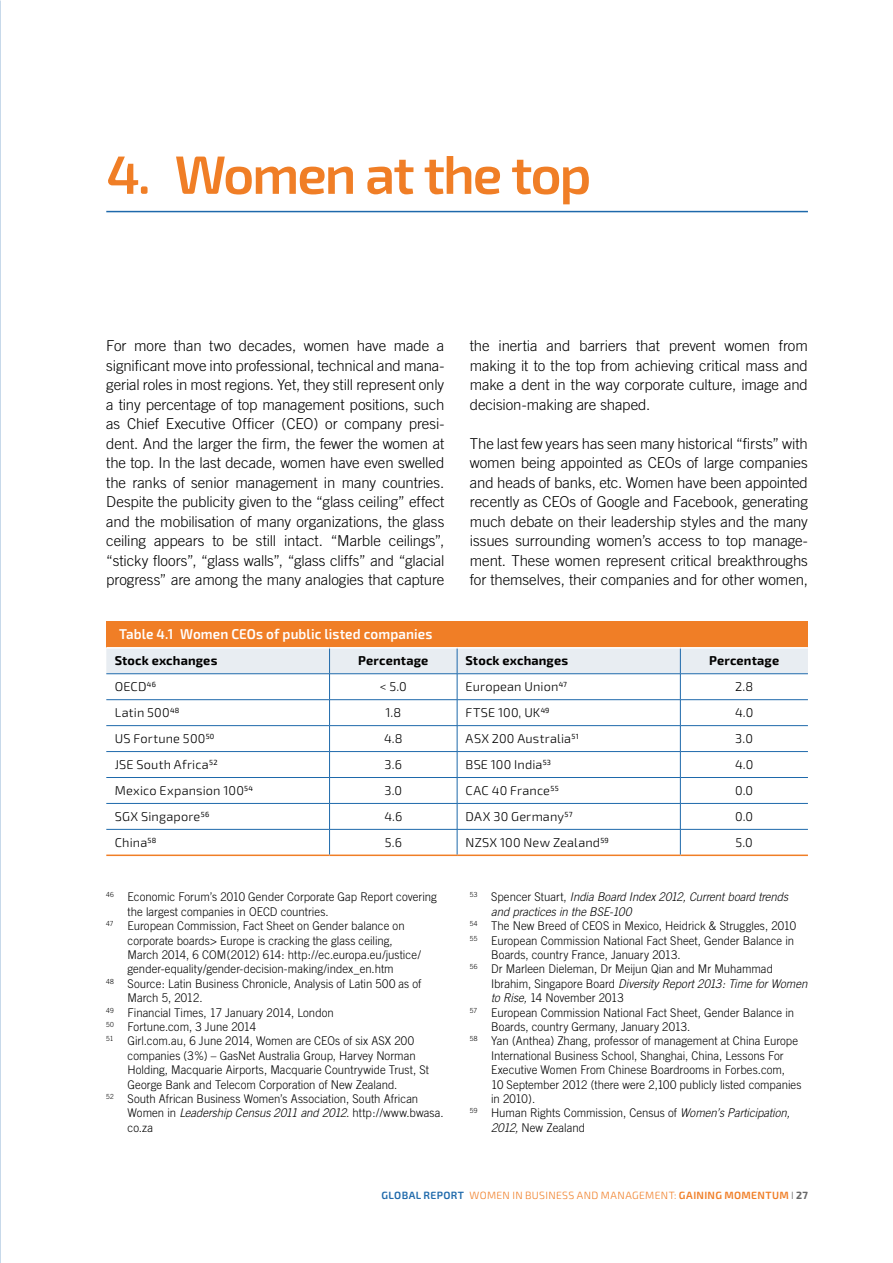
<style>
.page{position:relative;width:893px;height:1263px;background:#fff}
.page>*{position:absolute;margin:0;border:0;box-sizing:border-box;transform-origin:0 0}
.t1{font:600 54px "Exo 2.0";color:#f07e26}
.t2{font:300 15px/19.5px "Trade Gothic";letter-spacing:-.005em;color:#000;text-align:justify}
.t3{font:600 14.25px "Exo 2.0";letter-spacing:.01em;color:#fff;scale:.95 1}
.t4{font:300 12.75px "Exo 2.0";letter-spacing:.015em;color:#000}
.t5{font:700 12.75px "Exo 2.0";letter-spacing:.015em;color:#000}
.t6{font:300 12px "Trade Gothic";color:#000;scale:.95 1}
.t7{font:italic 300 12px "Trade Gothic";letter-spacing:-.005em;color:#000;scale:.95 1}
.t8{font:300 10.5px "Exo 2.0";color:#f07e26}
.t9{font:600 10.5px "Exo 2.0";letter-spacing:.03em;color:#f07e26}
.t10{font:600 10.5px "Exo 2.0";letter-spacing:.03em;color:#1e69ab}
.s1{font-style:normal}
.s2{font-style:italic}
.s3{font-weight:300;color:#f07e26}
.s4{font-weight:300}
.s5{font-weight:300;color:#686868}
.s6{font-weight:700;color:#686868}
</style>
<div class="page">
<hr style="left:106px;top:211px;width:702px;height:1px;background:#1e69ab">
<div style="left:106px;top:621px;width:702px;height:27px;background:#f07e26"></div>
<hr style="left:106px;top:854px;width:224px;height:2px;background:#f07e26">
<hr style="left:330px;top:854px;width:127px;height:2px;background:#f07e26">
<hr style="left:457px;top:854px;width:223px;height:2px;background:#f07e26">
<hr style="left:680px;top:854px;width:128px;height:2px;background:#f07e26">
<hr style="left:106px;top:647px;width:224px;height:1px;background:#fff">
<hr style="left:330px;top:647px;width:127px;height:1px;background:#fff">
<hr style="left:457px;top:647px;width:223px;height:1px;background:#fff">
<hr style="left:680px;top:647px;width:128px;height:1px;background:#fff">
<svg style="left:106px;top:648px;width:702px;height:206px"></svg>
<h1 class="t1" style="left:106px;top:143px;width:487px">4. Women at the top</h1>
<p class="t2" style="left:106px;top:336px;width:340px">For more than two decades, women have made a significant move into professional, technical and mana&shy;gerial roles in most regions. Yet, they still represent only a tiny percentage of top management positions, such as Chief Executive Officer (CEO) or company presi&shy;dent. And the larger the firm, the fewer the women at the top. In the last decade, women have even swelled the ranks of senior management in many countries.<br>Despite the publicity given to the “glass ceiling” effect and the mobilisation of many organizations, the glass ceiling appears to be still intact. “Marble ceilings”, “sticky floors”, “glass walls”, “glass cliffs” and “glacial progress” are among the many analogies that capture</p>
<p class="t2" style="left:470px;top:336px;width:340px">the inertia and barriers that prevent women from making it to the top from achieving critical mass and make a dent in the way corporate culture, image and decision-making are shaped.</p>
<p class="t2" style="left:470px;top:433px;width:340px">The last few years has seen many historical “firsts” with women being appointed as CEOs of large companies and heads of banks, etc. Women have been appointed recently as CEOs of Google and Facebook, generating much debate on their leadership styles and the many issues surrounding women’s access to top manage&shy;ment. These women represent critical breakthroughs for themselves, their companies and for other women,</p>
<p class="t3" style="left:119px;top:626px;width:331px">Table 4.1 Women CEOs of public listed companies</p>
<p class="t5" style="left:115px;top:653px;width:104px">Stock exchanges</p>
<p class="t5" style="left:358px;top:653px;width:72px">Percentage</p>
<p class="t5" style="left:466px;top:653px;width:104px">Stock exchanges</p>
<p class="t5" style="left:709px;top:653px;width:72px">Percentage</p>
<p class="t4" style="left:115px;top:679px;width:43px">OECD<sup>46</sup></p>
<p class="t4" style="left:380px;top:679px;width:29px">&lt; 5.0</p>
<p class="t4" style="left:466px;top:679px;width:103px">European Union<sup>47</sup></p>
<p class="t4" style="left:735px;top:679px;width:20px">2.8</p>
<p class="t4" style="left:115px;top:705px;width:66px">Latin 500<sup>48</sup></p>
<p class="t4" style="left:385px;top:705px;width:17px">1.8</p>
<p class="t4" style="left:466px;top:705px;width:85px">FTSE 100, UK<sup>49</sup></p>
<p class="t4" style="left:735px;top:705px;width:20px">4.0</p>
<p class="t4" style="left:115px;top:731px;width:101px">US Fortune 500<sup>50</sup></p>
<p class="t4" style="left:384px;top:731px;width:20px">4.8</p>
<p class="t4" style="left:466px;top:731px;width:115px">ASX 200 Australia<sup>51</sup></p>
<p class="t4" style="left:735px;top:731px;width:19px">3.0</p>
<p class="t4" style="left:115px;top:757px;width:104px">JSE South Africa<sup>52</sup></p>
<p class="t4" style="left:385px;top:757px;width:19px">3.6</p>
<p class="t4" style="left:466px;top:757px;width:87px">BSE 100 India<sup>53</sup></p>
<p class="t4" style="left:735px;top:757px;width:20px">4.0</p>
<p class="t4" style="left:115px;top:783px;width:140px">Mexico Expansion 100<sup>54</sup></p>
<p class="t4" style="left:384px;top:783px;width:19px">3.0</p>
<p class="t4" style="left:466px;top:783px;width:95px">CAC 40 France<sup>55</sup></p>
<p class="t4" style="left:735px;top:783px;width:20px">0.0</p>
<p class="t4" style="left:115px;top:809px;width:96px">SGX Singapore<sup>56</sup></p>
<p class="t4" style="left:384px;top:809px;width:19px">4.6</p>
<p class="t4" style="left:466px;top:809px;width:108px">DAX 30 Germany<sup>57</sup></p>
<p class="t4" style="left:735px;top:809px;width:20px">0.0</p>
<p class="t4" style="left:115px;top:835px;width:43px">China<sup>58</sup></p>
<p class="t4" style="left:385px;top:835px;width:19px">5.6</p>
<p class="t4" style="left:466px;top:835px;width:145px">NZSX 100 New Zealand<sup>59</sup></p>
<p class="t4" style="left:735px;top:835px;width:19px">5.0</p>
<p class="t6" style="left:106px;top:890px;width:349px"><sup>46</sup> Economic Forum’s 2010 Gender Corporate Gap Report covering</p>
<p class="t6" style="left:128px;top:904px;width:213px">the largest companies in OECD countries.</p>
<p class="t6" style="left:106px;top:919px;width:316px"><sup>47</sup> European Commission, Fact Sheet on Gender balance on</p>
<p class="t6" style="left:128px;top:933px;width:281px">corporate boards&gt; Europe is cracking the glass ceiling,</p>
<p class="t6" style="left:128px;top:948px;width:310px">March 2014, 6 COM(2012) 614: http://ec.europa.eu/justice/</p>
<p class="t6" style="left:128px;top:962px;width:282px">gender-equality/gender-decision-making/index_en.htm</p>
<p class="t6" style="left:106px;top:976px;width:333px"><sup>48</sup> Source: Latin Business Chronicle, Analysis of Latin 500 as of</p>
<p class="t6" style="left:128px;top:991px;width:80px">March 5, 2012.</p>
<p class="t6" style="left:106px;top:1005px;width:241px"><sup>49</sup> Financial Times, 17 January 2014, London</p>
<p class="t6" style="left:106px;top:1020px;width:159px"><sup>50</sup> Fortune.com, 3 June 2014</p>
<p class="t6" style="left:106px;top:1034px;width:325px"><sup>51</sup> Girl.com.au, 6 June 2014, Women are CEOs of six ASX 200</p>
<p class="t6" style="left:128px;top:1048px;width:305px">companies (3%) – GasNet Australia Group, Harvey Norman</p>
<p class="t6" style="left:128px;top:1063px;width:319px">Holding, Macquarie Airports, Macquarie Countrywide Trust, St</p>
<p class="t6" style="left:128px;top:1077px;width:286px">George Bank and Telecom Corporation of New Zealand.</p>
<p class="t6" style="left:106px;top:1092px;width:330px"><sup>52</sup> South African Business Women’s Association, South African</p>
<p class="t7" style="left:128px;top:1106px;width:334px"><span class="s1">Women in</span> Leadership Census 2011 and 2012. <span class="s1">http://www.bwasa.</span></p>
<p class="t6" style="left:128px;top:1120px;width:28px">co.za</p>
<p class="t7" style="left:470px;top:890px;width:337px"><sup>53</sup> <span class="s1">Spencer Stuart,</span> India Board Index 2012, Current board trends</p>
<p class="t7" style="left:491px;top:904px;width:149px">and practices in the BSE-100</p>
<p class="t6" style="left:470px;top:919px;width:345px"><sup>54</sup> The New Breed of CEOS in Mexico, Heidrick &amp; Struggles, 2010</p>
<p class="t6" style="left:470px;top:933px;width:343px"><sup>55</sup> European Commission National Fact Sheet, Gender Balance in</p>
<p class="t6" style="left:491px;top:948px;width:201px">Boards, country France, January 2013.</p>
<p class="t6" style="left:470px;top:962px;width:321px"><sup>56</sup> Dr Marleen Dieleman, Dr Meijun Qian and Mr Muhammad</p>
<p class="t7" style="left:491px;top:976px;width:335px"><span class="s1">Ibrahim, Singapore Board</span> Diversity Report 2013: Time for Women</p>
<p class="t6" style="left:491px;top:991px;width:141px"><span class="s2">to Rise,</span> 14 November 2013</p>
<p class="t6" style="left:470px;top:1005px;width:343px"><sup>57</sup> European Commission National Fact Sheet, Gender Balance in</p>
<p class="t6" style="left:491px;top:1020px;width:211px">Boards, country Germany, January 2013.</p>
<p class="t6" style="left:470px;top:1034px;width:347px"><sup>58</sup> Yan (Anthea) Zhang, professor of management at China Europe</p>
<p class="t6" style="left:491px;top:1048px;width:309px">International Business School, Shanghai, China, Lessons For</p>
<p class="t6" style="left:491px;top:1063px;width:311px">Executive Women From Chinese Boardrooms in Forbes.com,</p>
<p class="t6" style="left:491px;top:1077px;width:328px">10 September 2012 (there were 2,100 publicly listed companies</p>
<p class="t6" style="left:491px;top:1092px;width:48px">in 2010).</p>
<p class="t6" style="left:470px;top:1106px;width:338px"><sup>59</sup> Human Rights Commission, Census of <span class="s2">Women’s Participation,</span></p>
<p class="t6" style="left:491px;top:1120px;width:100px"><span class="s2">2012,</span> New Zealand</p>
<p class="t10" style="left:381px;top:1189px;width:107px">Global Report <span class="s3">Women</span></p>
<p class="t8" style="left:512px;top:1189px;width:27px">in Business</p>
<p class="t8" style="left:577px;top:1189px;width:8px">and</p>
<p class="t8" style="left:601px;top:1189px;width:18px">Management</p>
<p class="t9" style="left:674px;top:1189px;width:135px"><span class="s4">:</span> Gaining Momentum <span class="s5">I</span> <span class="s6">27</span></p>
</div>
